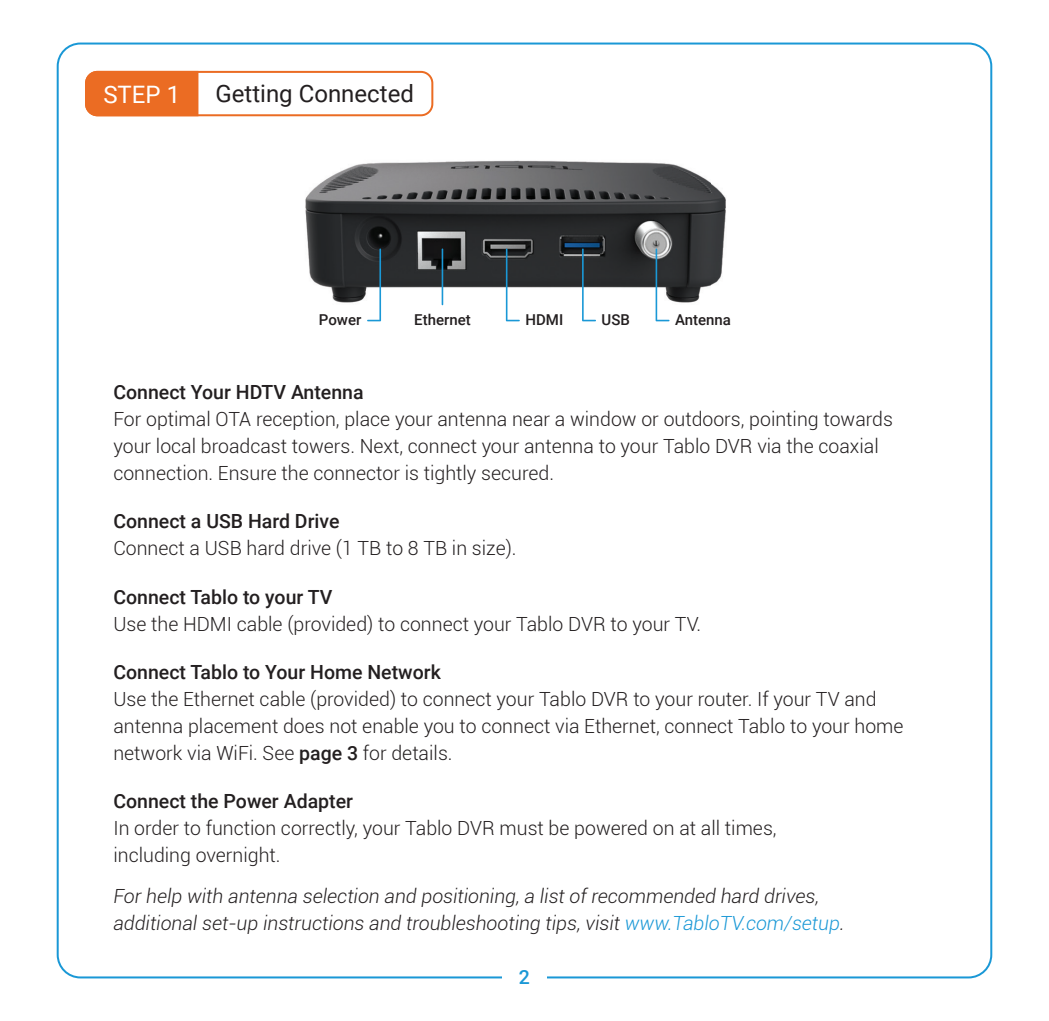
<style>
.page{position:relative;width:1049px;height:1021px;background:#fff}
.page>*{position:absolute;margin:0;border:0;box-sizing:border-box;transform-origin:0 0}
.t1{font:24px "Roboto";color:#231f20}
.t2{font:24px "Roboto";color:#fff}
.t3{font:300 19.6px/27px "Roboto";color:#231f20}
.t4{font:italic 300 19.6px/27px "Roboto";color:#231f20}
.t5{font:500 19.6px "Roboto";color:#231f20}
.t6{font:500 19.6px "Roboto";color:#1a98d6}
.t7{font:500 15px "Roboto";color:#231f20}
.s1{font-weight:500}
.s2{color:#1a98d6}
</style>
<div class="page">
<img style="left:226px;top:70px;width:500px;height:252px">
<svg style="left:655px;top:248px;width:14px;height:73px"></svg>
<svg style="left:506px;top:248px;width:14px;height:73px"></svg>
<svg style="left:582px;top:248px;width:14px;height:73px"></svg>
<svg style="left:367px;top:248px;width:14px;height:73px"></svg>
<hr style="left:442px;top:248px;width:1px;height:57px;background:#1a98d6">
<div style="left:85px;top:71px;width:348px;height:45px;border:2px solid #eb6c23;border-radius:11px"></div>
<div style="left:85px;top:70px;width:114px;height:47px;background:#eb6c23"></div>
<p class="t2" style="left:103px;top:77px;width:78px">STEP 1</p>
<p class="t1" style="left:215px;top:77px;width:200px">Getting Connected</p>
<p class="t7" style="left:319px;top:309px;width:44px">Power</p>
<p class="t7" style="left:414px;top:309px;width:58px">Ethernet</p>
<p class="t7" style="left:525px;top:309px;width:39px">HDMI</p>
<p class="t7" style="left:602px;top:309px;width:30px">USB</p>
<p class="t7" style="left:675px;top:309px;width:57px">Antenna</p>
<p class="t5" style="left:113px;top:378px;width:252px">Connect Your HDTV Antenna</p>
<p class="t3" style="left:113px;top:405px;width:781px">For optimal OTA reception, place your antenna near a window or outdoors, pointing towards your local broadcast towers. Next, connect your antenna to your Tablo DVR via the coaxial connection. Ensure the connector is tightly secured.</p>
<p class="t5" style="left:113px;top:507px;width:228px">Connect a USB Hard Drive</p>
<p class="t3" style="left:113px;top:534px;width:405px">Connect a USB hard drive (1 TB to 8 TB in size).</p>
<p class="t5" style="left:113px;top:583px;width:220px">Connect Tablo to your TV</p>
<p class="t3" style="left:113px;top:609px;width:589px">Use the HDMI cable (provided) to connect your Tablo DVR to your TV.</p>
<p class="t5" style="left:113px;top:658px;width:329px">Connect Tablo to Your Home Network</p>
<p class="t3" style="left:113px;top:684px;width:792px">Use the Ethernet cable (provided) to connect your Tablo DVR to your router. If your TV and antenna placement does not enable you to connect via Ethernet, connect Tablo to your home network via WiFi. See <span class="s1">page 3</span> for details.</p>
<p class="t5" style="left:113px;top:787px;width:241px">Connect the Power Adapter</p>
<p class="t3" style="left:113px;top:814px;width:665px">In order to function correctly, your Tablo DVR must be powered on at all times, including overnight.</p>
<p class="t4" style="left:113px;top:882px;width:733px">For help with antenna selection and positioning, a list of recommended hard drives, additional set-up instructions and troubleshooting tips, visit <span class="s2">www.TabloTV.com/setup</span>.</p>
<p class="t6" style="left:519px;top:963px;width:13px">2</p>
</div>
